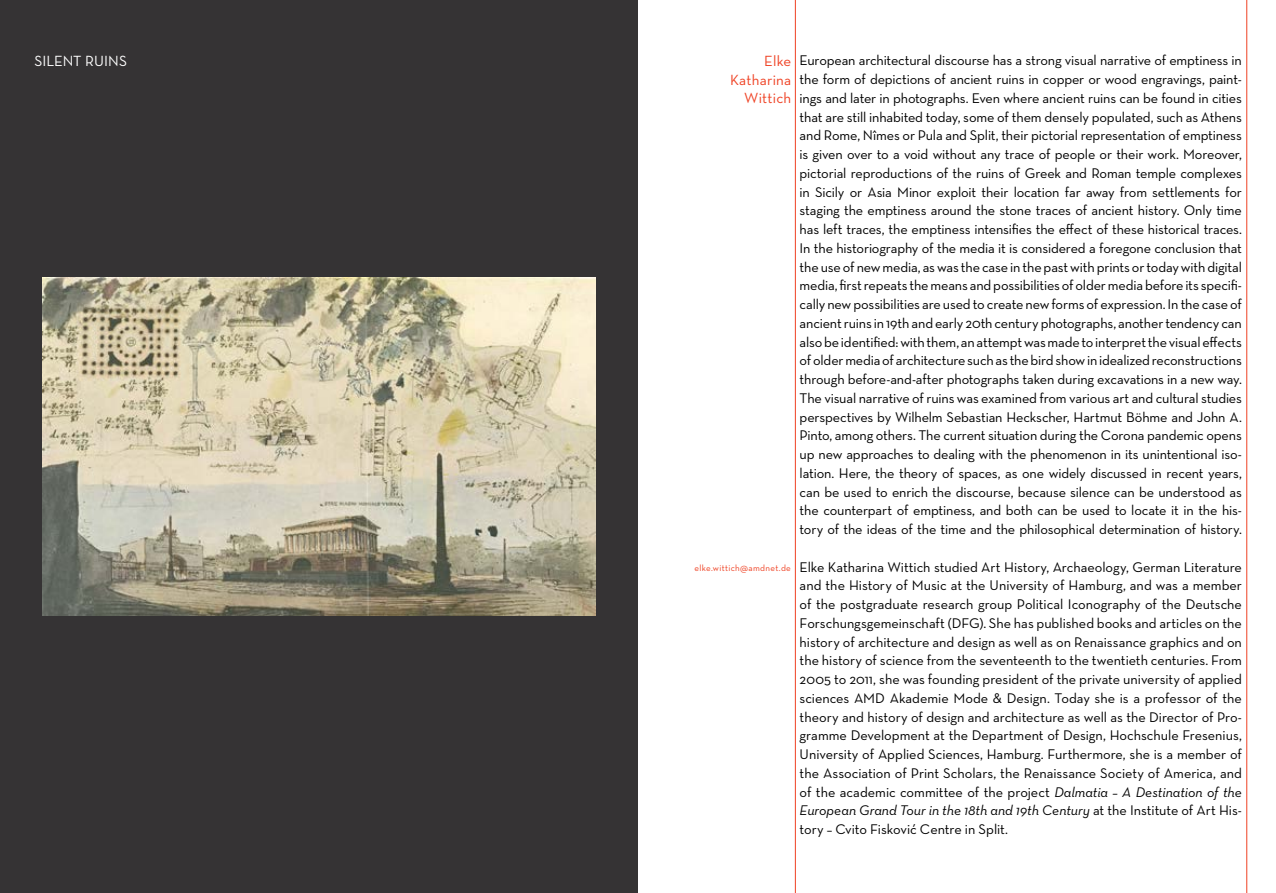
<style>
.page{position:relative;width:1276px;height:893px;background:#fff}
.page>*{position:absolute;margin:0;border:0;box-sizing:border-box;transform-origin:0 0}
.t1{font:500 15px/18.8px "Neutra Text CE";letter-spacing:.015em;color:#ef4123;text-align:right}
.t2{font:500 15px "Neutra Text CE";color:#fff}
.t3{font:500 14.25px/18.8px "Neutra Text CE";letter-spacing:-.01em;color:#000;text-align:justify}
.t4{font:500 9px "Neutra Text CE";letter-spacing:.035em;color:#ef4123}
.s1{font-style:italic}
</style>
<div class="page">
<div style="left:0;top:0;width:638px;height:893px;background:#353334"></div>
<hr style="left:795px;top:0;width:1px;height:893px;background:#ef4123">
<hr style="left:1246px;top:0;width:1px;height:893px;background:#ef4123">
<img style="left:42px;top:277px;width:553px;height:339px">
<p class="t2" style="left:34px;top:52px;width:94px">SILENT RUINS</p>
<p class="t1" style="left:730px;top:51px;width:63px">Elke<br>Katharina<br>Wittich</p>
<p class="t4" style="left:694px;top:562px;width:98px">elke.wittich@amdnet.de</p>
<p class="t3" style="left:799px;top:51px;width:444px">European architectural discourse has a strong visual narrative of emptiness in the form of depictions of ancient ruins in copper or wood engravings, paint&shy;ings and later in photographs. Even where ancient ruins can be found in cities that are still inhabited today, some of them densely populated, such as Athens and Rome, Nîmes or Pula and Split, their pictorial representation of emptiness is given over to a void without any trace of people or their work. Moreover, pictorial reproductions of the ruins of Greek and Roman temple complexes in Sicily or Asia Minor exploit their location far away from settlements for staging the emptiness around the stone traces of ancient history. Only time has left traces, the emptiness intensifies the effect of these historical traces.<br>In the historiography of the media it is considered a foregone conclusion that the use of new media, as was the case in the past with prints or today with digital media, first repeats the means and possibilities of older media before its specifi&shy;cally new possibilities are used to create new forms of expression. In the case of ancient ruins in 19th and early 20th century photographs, another tendency can also be identified: with them, an attempt was made to interpret the visual effects of older media of architecture such as the bird show in idealized reconstructions through before-and-after photographs taken during excavations in a new way.<br>The visual narrative of ruins was examined from various art and cultural studies perspectives by Wilhelm Sebastian Heckscher, Hartmut Böhme and John A.<br>Pinto, among others. The current situation during the Corona pandemic opens up new approaches to dealing with the phenomenon in its unintentional iso&shy;lation. Here, the theory of spaces, as one widely discussed in recent years, can be used to enrich the discourse, because silence can be understood as the counterpart of emptiness, and both can be used to locate it in the his&shy;tory of the ideas of the time and the philosophical determination of history.</p>
<p class="t3" style="left:799px;top:557px;width:444px">Elke Katharina Wittich studied Art History, Archaeology, German Literature and the History of Music at the University of Hamburg, and was a member of the postgraduate research group Political Iconography of the Deutsche Forschungsgemeinschaft (DFG). She has published books and articles on the history of architecture and design as well as on Renaissance graphics and on the history of science from the seventeenth to the twentieth centuries. From 2005 to 2011, she was founding president of the private university of applied sciences AMD Akademie Mode &amp; Design. Today she is a professor of the theory and history of design and architecture as well as the Director of Pro&shy;gramme Development at the Department of Design, Hochschule Fresenius, University of Applied Sciences, Hamburg. Furthermore, she is a member of the Association of Print Scholars, the Renaissance Society of America, and of the academic committee of the project <span class="s1">Dalmatia – A Destination of the European Grand Tour in the 18th and 19th Century</span> at the Institute of Art His&shy;tory – Cvito Fisković Centre in Split.</p>
</div>
